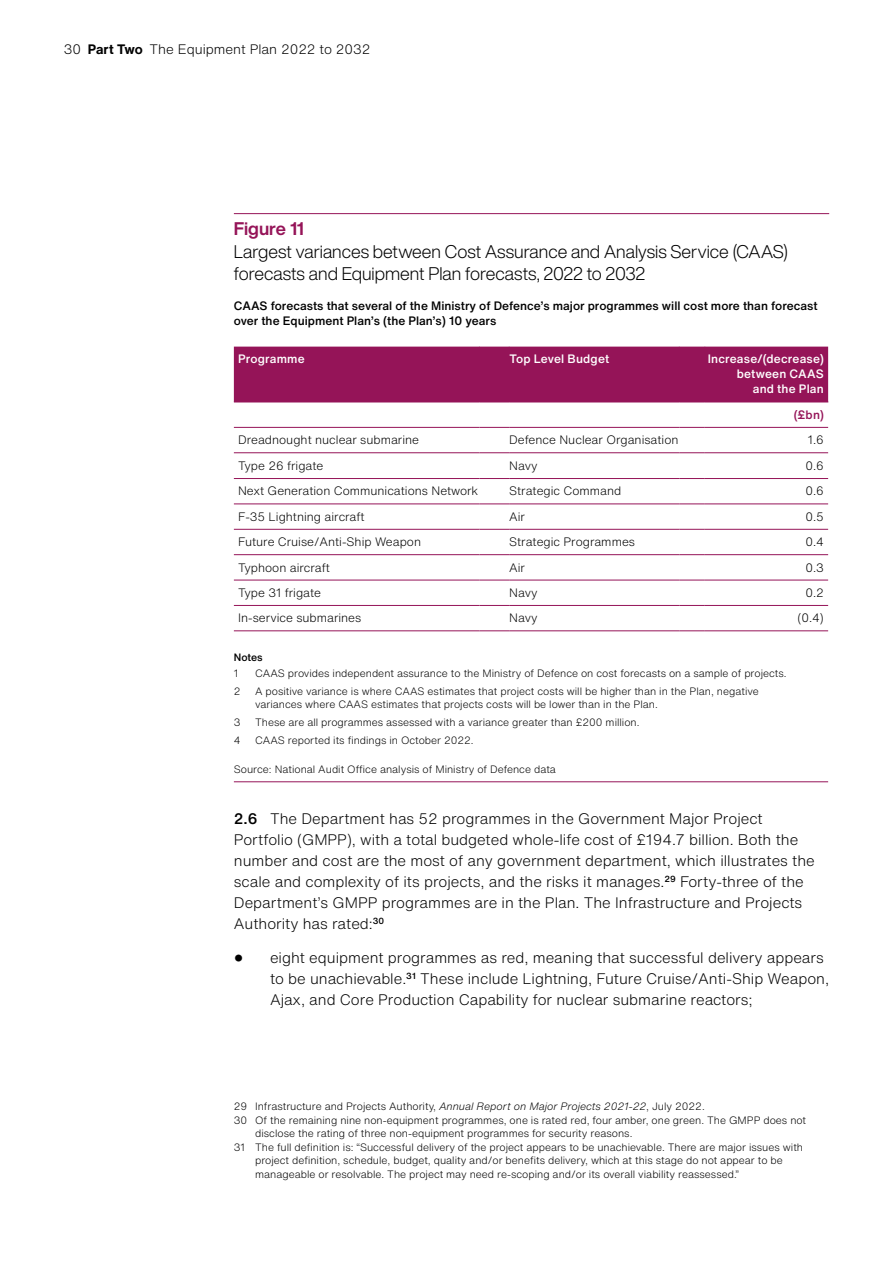
<style>
.page{position:relative;width:893px;height:1263px;background:#fff}
.page>*{position:absolute;margin:0;border:0;box-sizing:border-box;transform-origin:0 0}
.t1{font:300 18px/22.5px "Helvetica Now Display";color:#000}
.part_two_number{font:300 15px/21px "Helvetica Now Text";color:#000}
.bullet{font:300 15px/21px "Helvetica Now Text";color:#000}
.t2{font:300 13.5px "Helvetica Now Text";color:#000}
.t3{font:300 12px "Helvetica Now Text";color:#000}
.t4{font:500 12px/15px "Helvetica Now Text";color:#000}
.t5{font:500 12px/15px "Helvetica Now Text";letter-spacing:.015em;color:#fff;text-align:right}
.t6{font:500 12px "Helvetica Now Text";color:#951458}
.footnote_text{font:300 10.5px/13.5px "Helvetica Now Text";color:#000}
.t7{font:500 10.5px/15.6px "Helvetica Now Text";color:#000}
.s1{font-weight:700}
.s2{font-weight:700;color:#951458}
.s3{font-weight:300}
.s4{font-weight:500}
.s5{font-family:"Helvetica Neue LT Std";font-size:19.5px}
.s6{font-style:italic}
</style>
<div class="page">
<hr style="left:234px;top:213px;width:595px;height:1px;background:#951458">
<hr style="left:234px;top:452px;width:245px;height:1px;background:#951458">
<hr style="left:479px;top:452px;width:30px;height:1px;background:#951458">
<hr style="left:509px;top:452px;width:170px;height:1px;background:#951458">
<svg style="left:679px;top:452px;width:26px;height:1px"></svg>
<hr style="left:705px;top:452px;width:123px;height:1px;background:#951458">
<hr style="left:234px;top:478px;width:245px;height:1px;background:#951458">
<hr style="left:479px;top:478px;width:30px;height:1px;background:#951458">
<hr style="left:509px;top:478px;width:170px;height:1px;background:#951458">
<svg style="left:679px;top:478px;width:26px;height:1px"></svg>
<hr style="left:705px;top:478px;width:123px;height:1px;background:#951458">
<hr style="left:234px;top:504px;width:245px;height:1px;background:#951458">
<hr style="left:479px;top:504px;width:30px;height:1px;background:#951458">
<hr style="left:509px;top:504px;width:170px;height:1px;background:#951458">
<svg style="left:679px;top:504px;width:26px;height:1px"></svg>
<hr style="left:705px;top:504px;width:123px;height:1px;background:#951458">
<hr style="left:234px;top:529px;width:245px;height:1px;background:#951458">
<hr style="left:479px;top:529px;width:30px;height:1px;background:#951458">
<hr style="left:509px;top:529px;width:170px;height:1px;background:#951458">
<svg style="left:679px;top:529px;width:26px;height:1px"></svg>
<hr style="left:705px;top:529px;width:123px;height:1px;background:#951458">
<hr style="left:234px;top:554px;width:245px;height:1px;background:#951458">
<hr style="left:479px;top:554px;width:30px;height:1px;background:#951458">
<hr style="left:509px;top:554px;width:170px;height:1px;background:#951458">
<svg style="left:679px;top:554px;width:26px;height:1px"></svg>
<hr style="left:705px;top:554px;width:123px;height:1px;background:#951458">
<hr style="left:234px;top:580px;width:245px;height:1px;background:#951458">
<hr style="left:479px;top:580px;width:30px;height:1px;background:#951458">
<hr style="left:509px;top:580px;width:170px;height:1px;background:#951458">
<svg style="left:679px;top:580px;width:26px;height:1px"></svg>
<hr style="left:705px;top:580px;width:123px;height:1px;background:#951458">
<hr style="left:234px;top:605px;width:245px;height:1px;background:#951458">
<hr style="left:479px;top:605px;width:30px;height:1px;background:#951458">
<hr style="left:509px;top:605px;width:170px;height:1px;background:#951458">
<svg style="left:679px;top:605px;width:26px;height:1px"></svg>
<hr style="left:705px;top:605px;width:123px;height:1px;background:#951458">
<hr style="left:234px;top:631px;width:245px;height:1px;background:#951458">
<hr style="left:479px;top:631px;width:30px;height:1px;background:#951458">
<hr style="left:509px;top:631px;width:170px;height:1px;background:#951458">
<svg style="left:679px;top:631px;width:26px;height:1px"></svg>
<hr style="left:705px;top:631px;width:123px;height:1px;background:#951458">
<div style="left:234px;top:347px;width:594px;height:56px;background:#951458"></div>
<hr style="left:705px;top:402px;width:123px;height:1px;background:#951458">
<hr style="left:234px;top:427px;width:245px;height:1px;background:#951458">
<hr style="left:479px;top:427px;width:30px;height:1px;background:#951458">
<hr style="left:509px;top:427px;width:170px;height:1px;background:#951458">
<svg style="left:679px;top:427px;width:26px;height:1px"></svg>
<hr style="left:705px;top:427px;width:123px;height:1px;background:#951458">
<hr style="left:234px;top:781px;width:594px;height:1px;background:#951458">
<p class="t2" style="left:64px;top:39px;width:308px">30 <span class="s1">Part Two</span> The Equipment Plan 2022 to 2032</p>
<p class="t1" style="left:234px;top:217px;width:556px"><span class="s2">Figure 11<br></span>Largest variances between Cost Assurance and Analysis Service (CAAS) forecasts and Equipment Plan forecasts, 2022 to 2032</p>
<p class="t4" style="left:234px;top:298px;width:585px">CAAS forecasts that several of the Ministry of Defence’s major programmes will cost more than forecast over the Equipment Plan’s (the Plan’s) 10 years</p>
<p class="t5" style="left:238px;top:351px;width:68px">Programme</p>
<p class="t5" style="left:509px;top:351px;width:101px">Top Level Budget</p>
<p class="t5" style="left:708px;top:351px;width:118px">Increase/(decrease) between CAAS<br>and the Plan</p>
<p class="t6" style="left:794px;top:406px;width:32px">(£bn)</p>
<p class="t3" style="left:238px;top:431px;width:182px">Dreadnought nuclear submarine</p>
<p class="t3" style="left:509px;top:431px;width:171px">Defence Nuclear Organisation</p>
<p class="t3" style="left:808px;top:431px;width:18px">1.6</p>
<p class="t3" style="left:238px;top:456px;width:87px">Type 26 frigate</p>
<p class="t3" style="left:509px;top:456px;width:30px">Navy</p>
<p class="t3" style="left:805px;top:456px;width:20px">0.6</p>
<p class="t3" style="left:238px;top:482px;width:242px">Next Generation Communications Network</p>
<p class="t3" style="left:509px;top:482px;width:114px">Strategic Command</p>
<p class="t3" style="left:805px;top:482px;width:20px">0.6</p>
<p class="t3" style="left:238px;top:507px;width:128px">F-35 Lightning aircraft</p>
<p class="t3" style="left:509px;top:507px;width:17px">Air</p>
<p class="t3" style="left:805px;top:507px;width:20px">0.5</p>
<p class="t3" style="left:238px;top:533px;width:184px">Future Cruise/Anti-Ship Weapon</p>
<p class="t3" style="left:509px;top:533px;width:127px">Strategic Programmes</p>
<p class="t3" style="left:805px;top:533px;width:20px">0.4</p>
<p class="t3" style="left:238px;top:558px;width:93px">Typhoon aircraft</p>
<p class="t3" style="left:509px;top:558px;width:17px">Air</p>
<p class="t3" style="left:805px;top:558px;width:20px">0.3</p>
<p class="t3" style="left:238px;top:584px;width:85px">Type 31 frigate</p>
<p class="t3" style="left:509px;top:584px;width:30px">Navy</p>
<p class="t3" style="left:805px;top:584px;width:20px">0.2</p>
<p class="t3" style="left:238px;top:609px;width:125px">In-service submarines</p>
<p class="t3" style="left:509px;top:609px;width:30px">Navy</p>
<p class="t3" style="left:797px;top:609px;width:28px">(0.4)</p>
<p class="t7" style="left:234px;top:649px;width:30px">Notes<br><span class="s3">1</span></p>
<p class="footnote_text" style="left:255px;top:666px;width:533px">CAAS provides independent assurance to the Ministry of Defence on cost forecasts on a sample of projects.</p>
<p class="footnote_text" style="left:234px;top:684px;width:8px">2</p>
<p class="footnote_text" style="left:255px;top:684px;width:505px">A positive variance is where CAAS estimates that project costs will be higher than in the Plan, negative variances where CAAS estimates that projects costs will be lower than in the Plan.</p>
<p class="footnote_text" style="left:234px;top:715px;width:8px">3</p>
<p class="footnote_text" style="left:255px;top:715px;width:386px">These are all programmes assessed with a variance greater than £200 million.</p>
<p class="footnote_text" style="left:234px;top:733px;width:8px">4</p>
<p class="footnote_text" style="left:255px;top:733px;width:220px">CAAS reported its findings in October 2022.</p>
<p class="footnote_text" style="left:234px;top:762px;width:324px">Source: National Audit Office analysis of Ministry of Defence data</p>
<p class="part_two_number" style="left:234px;top:808px;width:582px"><span class="s4">2.6</span> The Department has 52 programmes in the Government Major Project Portfolio (GMPP), with a total budgeted whole-life cost of £194.7 billion. Both the number and cost are the most of any government department, which illustrates the scale and complexity of its projects, and the risks it manages.<sup>29</sup> Forty-three of the Department’s GMPP programmes are in the Plan. The Infrastructure and Projects Authority has rated:<sup>30</sup></p>
<p class="bullet" style="left:270px;top:946px;width:561px;text-indent:-36px"><span class="s5">•</span> eight equipment programmes as red, meaning that successful delivery appears to be unachievable.<sup>31</sup> These include Lightning, Future Cruise/Anti-Ship Weapon,<br>Ajax, and Core Production Capability for nuclear submarine reactors;</p>
<p class="footnote_text" style="left:234px;top:1099px;width:472px">29 Infrastructure and Projects Authority, <span class="s6">Annual Report on Major Projects 2021-22</span>, July 2022.</p>
<p class="footnote_text" style="left:255px;top:1113px;width:552px;text-indent:-21px">30 Of the remaining nine non-equipment programmes, one is rated red, four amber, one green. The GMPP does not disclose the rating of three non-equipment programmes for security reasons.</p>
<p class="footnote_text" style="left:255px;top:1140px;width:549px;text-indent:-21px">31 The full definition is: “Successful delivery of the project appears to be unachievable. There are major issues with project definition, schedule, budget, quality and/or benefits delivery, which at this stage do not appear to be manageable or resolvable. The project may need re-scoping and/or its overall viability reassessed.”</p>
</div>
